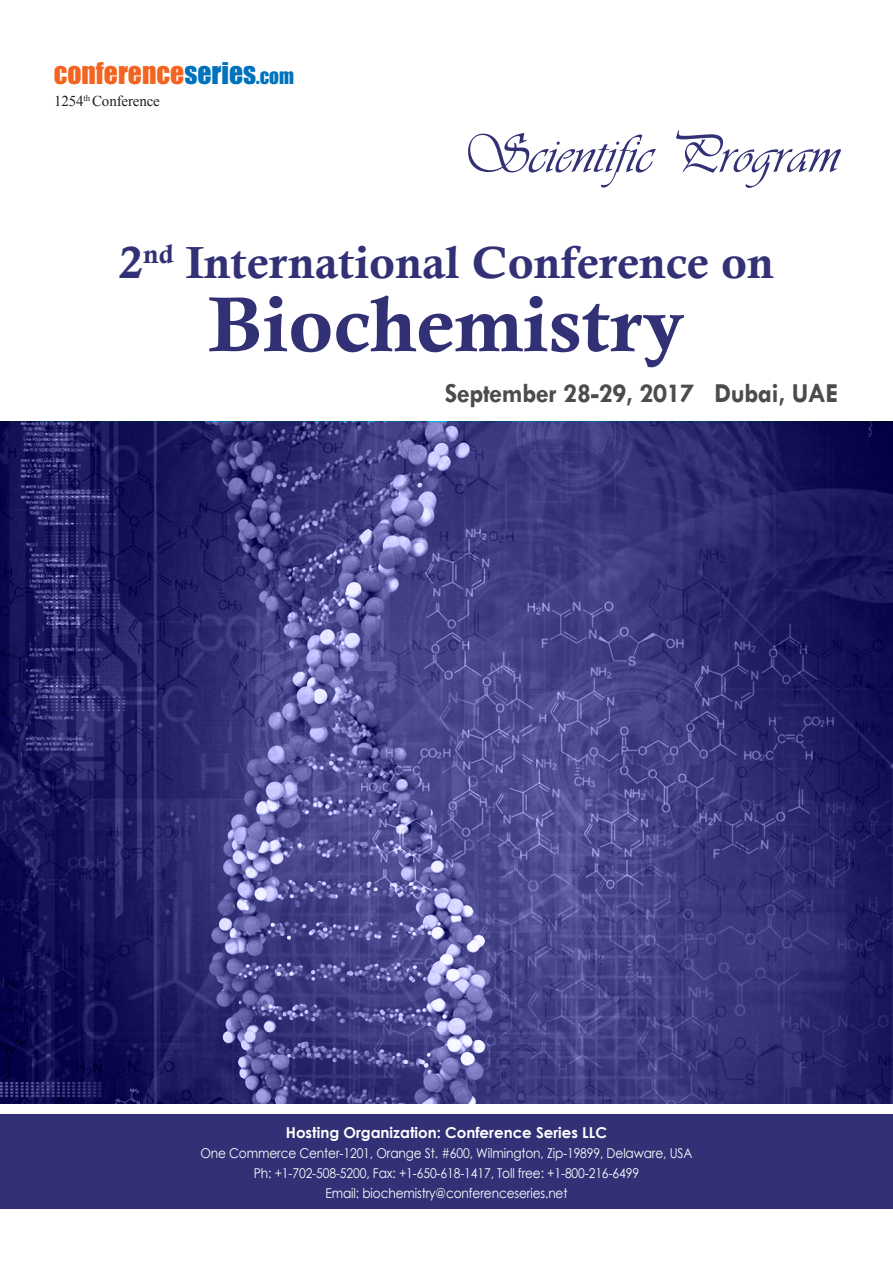
<style>
.page{position:relative;width:893px;height:1263px;background:#fff}
.page>*{position:absolute;margin:0;border:0;box-sizing:border-box;transform-origin:0 0}
.t1{font:78px "Calis MT Bol";color:#323176;scale:1.05 1}
.t2{font:56.4px "Vivaldii";color:#323176}
.t3{font:45px "Calis MT Bol";color:#323176;scale:1.05 1}
.t4{font:700 27.75px "Tw Cen";letter-spacing:-.01em;color:#4b4c4d;scale:.95 1}
.t5{font:27.6px "Impact";color:#f36421}
.t6{font:700 15px "Century Gothic";color:#fff}
.t7{font:15px "Times New Roman";letter-spacing:-.01em;color:#231f20}
.t8{font:13.5px "Century Gothic";letter-spacing:-.01em;color:#fff;scale:.9 1}
.s1{color:#0072bc}
.s2{font-size:19.35px;color:#0072bc}
</style>
<div class="page">
<div style="left:0;top:1114px;width:893px;height:95px;background:#323176"></div>
<img style="left:0;top:422px;width:893px;height:681px">
<p class="t5" style="left:54px;top:51px;width:242px">CONFERENCE<span class="s1">SERIES</span><span class="s2">.COM</span></p>
<p class="t7" style="left:54px;top:91px;width:107px">1254<sup>th</sup> Conference</p>
<p class="t2" style="left:461px;top:121px;width:380px">Scientific Program</p>
<p class="t3" style="left:119px;top:237px;width:625px">2<sup>nd</sup> International Conference on</p>
<p class="t1" style="left:209px;top:280px;width:454px">Biochemistry</p>
<p class="t4" style="left:445px;top:377px;width:415px">September 28-29, 2017 Dubai, UAE</p>
<p class="t6" style="left:286px;top:1121px;width:323px">Hosting Organization: Conference Series LLC</p>
<p class="t8" style="left:200px;top:1143px;width:548px">One Commerce Center-1201, Orange St. #600, Wilmington, Zip-19899, Delaware, USA</p>
<p class="t8" style="left:254px;top:1163px;width:429px">Ph: +1-702-508-5200, Fax: +1-650-618-1417, Toll free: +1-800-216-6499</p>
<p class="t8" style="left:325px;top:1183px;width:270px">Email: biochemistry@conferenceseries.net</p>
</div>
